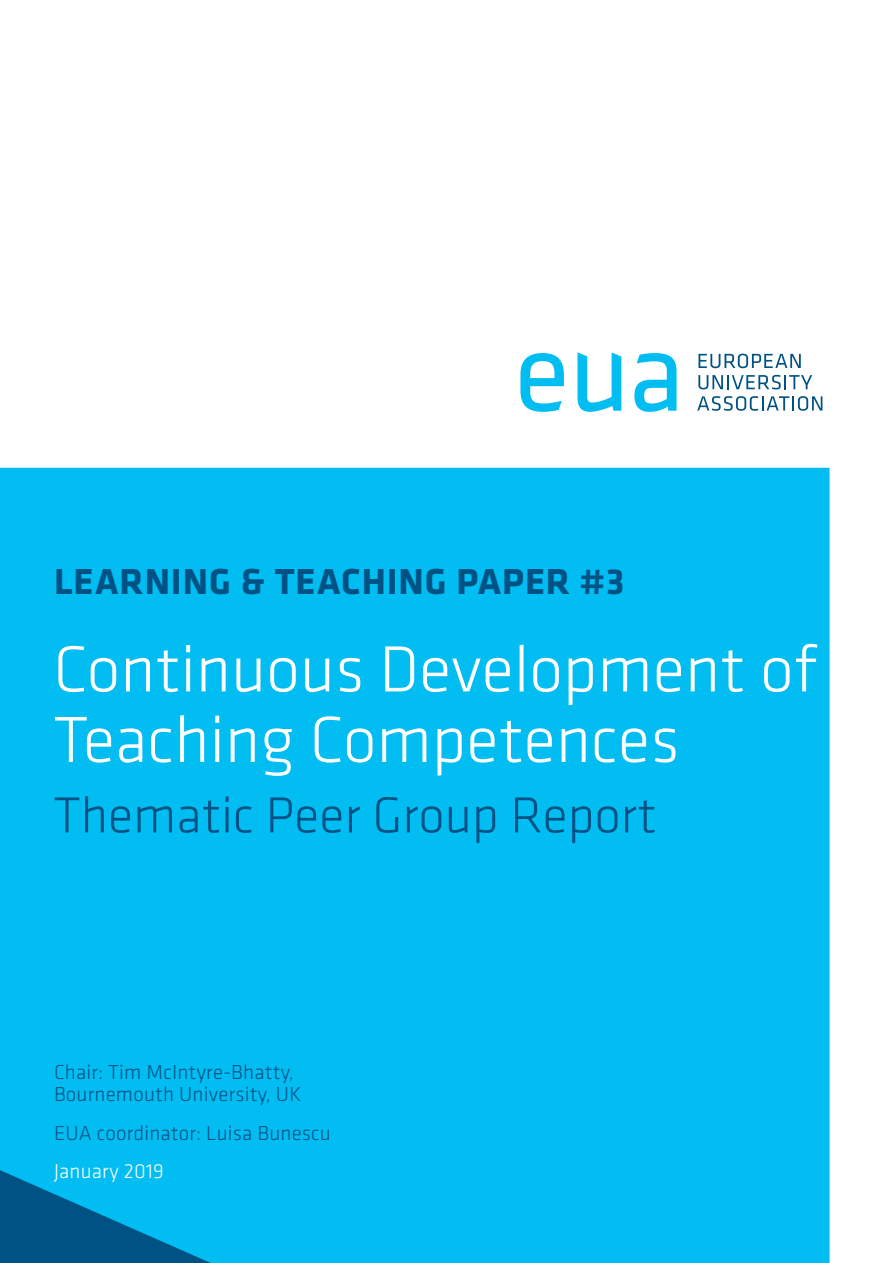
<style>
.page{position:relative;width:893px;height:1263px;background:#fff}
.page>*{position:absolute;margin:0;border:0;box-sizing:border-box;transform-origin:0 0}
.t1{font:300 67.5px/70.5px "Klavika Basic";color:#fff}
.t2{font:300 52.5px "Klavika Basic";color:#005285}
.t3{font:700 37.5px "Klavika Basic";letter-spacing:.025em;color:#005285}
.t4{font:300 21px/22.5px "Klavika Basic";letter-spacing:.01em;color:#005285}
.t5{font:300 21px "Klavika Basic";letter-spacing:.01em;color:#fff}
</style>
<div class="page">
<div style="left:0;top:468px;width:829px;height:795px;background:#01bdf2"></div>
<svg style="left:577px;top:352px;width:44px;height:60px"></svg>
<svg style="left:520px;top:353px;width:44px;height:59px"></svg>
<svg style="left:634px;top:353px;width:42px;height:59px"></svg>
<svg style="left:698px;top:354px;width:103px;height:14px"></svg>
<svg style="left:698px;top:375px;width:114px;height:14px"></svg>
<svg style="left:697px;top:396px;width:125px;height:15px"></svg>
<svg style="left:0;top:1164px;width:240px;height:99px"></svg>
<h3 class="t3" style="left:54px;top:554px;width:572px">LEARNING &amp; TEACHING PAPER #3</h3>
<h1 class="t1" style="left:53px;top:633px;width:766px">Continuous Development of<br>Teaching Competences</h1>
<h2 class="t2" style="left:53px;top:783px;width:605px">Thematic Peer Group Report</h2>
<p class="t4" style="left:54px;top:1060px;width:249px">Chair: Tim McIntyre-Bhatty,<br>Bournemouth University, UK</p>
<p class="t4" style="left:54px;top:1121px;width:278px">EUA coordinator: Luisa Bunescu</p>
<p class="t5" style="left:54px;top:1158px;width:111px">January 2019</p>
</div>
